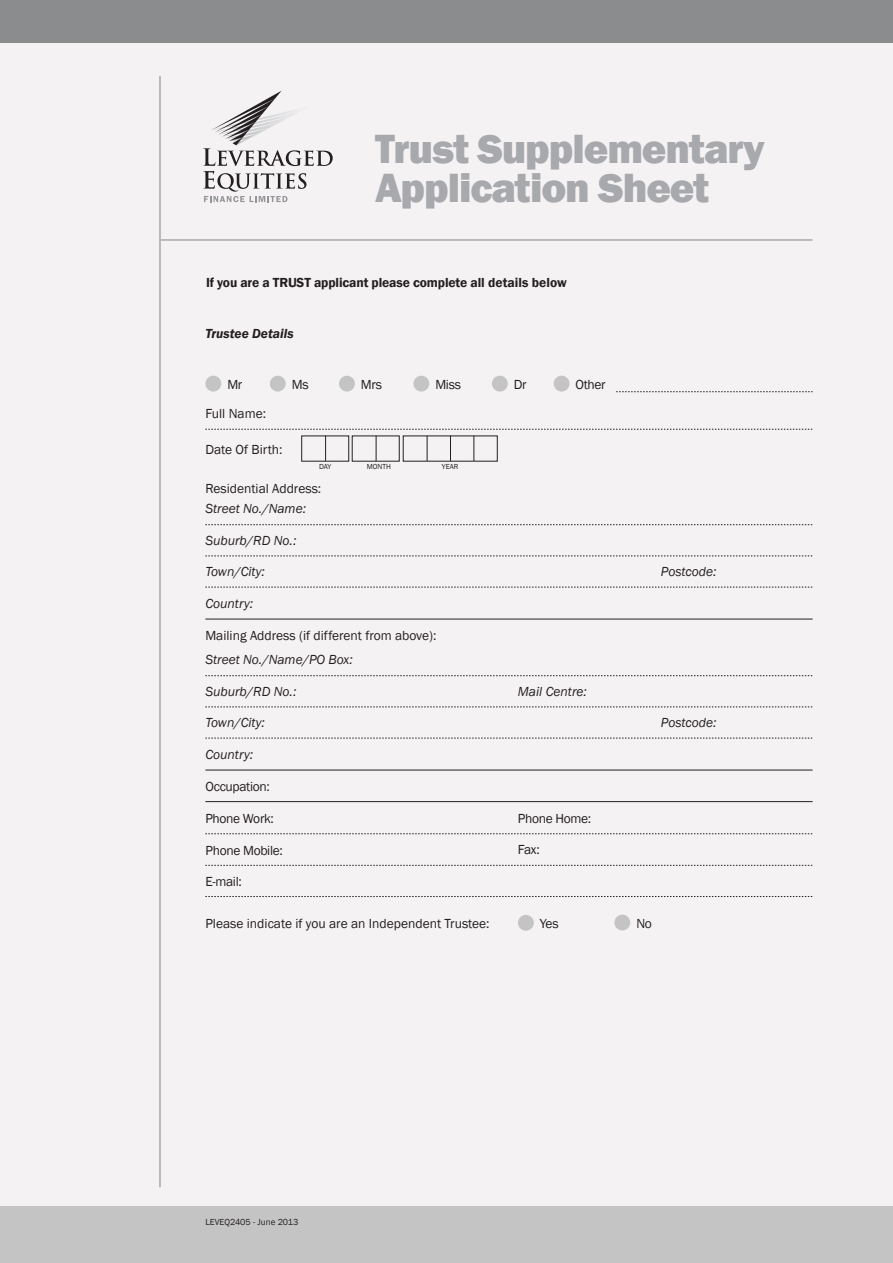
<style>
.page{position:relative;width:893px;height:1263px;background:#f5f2f3}
.page>*{position:absolute;margin:0;border:0;box-sizing:border-box;transform-origin:0 0}
.t1{font:800 42px/39px "Franklin Gothic";letter-spacing:-.025em;color:#a8a9ad}
.t2{font:13.5px "Franklin Gothic";color:#231f20}
.t3{font:italic 13.5px "Franklin Gothic";color:#231f20}
.t4{font:600 13.5px "Franklin Gothic";letter-spacing:-.01em;color:#231f20}
.t5{font:13.5px "Franklin Gothic";letter-spacing:-.025em;color:#231f20}
.t6{font:italic 600 13.5px "Franklin Gothic";color:#231f20}
.t7{font:9px "Franklin Gothic";color:#231f20}
.t8{font:7.5px "Franklin Gothic";color:#231f20}
</style>
<div class="page">
<div style="left:0;top:0;width:893px;height:43px;background:#8b8c8e"></div>
<div style="left:0;top:1206px;width:893px;height:57px;background:#c5c4c5"></div>
<hr style="left:159px;top:76px;width:2px;height:1111px;background:#a8a9ad">
<svg style="left:203px;top:91px;width:130px;height:111px"></svg>
<hr style="left:161px;top:239px;width:652px;height:2px;background:#a8a9ad">
<svg style="left:205px;top:429px;width:608px;height:1px"></svg>
<svg style="left:616px;top:391px;width:197px;height:1px"></svg>
<div style="left:205px;top:376px;width:16px;height:16px;background:#c5c4c5;border-radius:50%"></div>
<div style="left:339px;top:376px;width:16px;height:16px;background:#c5c4c5;border-radius:50%"></div>
<div style="left:270px;top:376px;width:16px;height:16px;background:#c5c4c5;border-radius:50%"></div>
<div style="left:413px;top:376px;width:16px;height:16px;background:#c5c4c5;border-radius:50%"></div>
<div style="left:492px;top:376px;width:16px;height:16px;background:#c5c4c5;border-radius:50%"></div>
<div style="left:554px;top:376px;width:15px;height:16px;background:#c5c4c5;border-radius:50%"></div>
<div style="left:301px;top:436px;width:48px;height:25px;border:1px solid #231f20"></div>
<svg style="left:325px;top:436px;width:1px;height:25px"></svg>
<svg style="left:376px;top:436px;width:1px;height:25px"></svg>
<svg style="left:450px;top:436px;width:1px;height:25px"></svg>
<svg style="left:427px;top:436px;width:1px;height:25px"></svg>
<svg style="left:474px;top:436px;width:1px;height:25px"></svg>
<svg style="left:205px;top:524px;width:608px;height:1px"></svg>
<svg style="left:205px;top:556px;width:608px;height:1px"></svg>
<svg style="left:205px;top:587px;width:608px;height:1px"></svg>
<hr style="left:205px;top:619px;width:608px;height:1px;background:#231f20">
<svg style="left:205px;top:675px;width:608px;height:1px"></svg>
<svg style="left:205px;top:707px;width:608px;height:1px"></svg>
<svg style="left:205px;top:738px;width:608px;height:1px"></svg>
<hr style="left:205px;top:770px;width:608px;height:1px;background:#231f20">
<hr style="left:205px;top:801px;width:608px;height:1px;background:#231f20">
<svg style="left:205px;top:833px;width:608px;height:1px"></svg>
<svg style="left:205px;top:865px;width:608px;height:1px"></svg>
<svg style="left:205px;top:896px;width:608px;height:1px"></svg>
<div style="left:518px;top:915px;width:16px;height:16px;background:#c5c4c5;border-radius:50%"></div>
<div style="left:614px;top:914px;width:16px;height:16px;background:#c5c4c5;border-radius:50%"></div>
<h1 class="t1" style="left:375px;top:129px;width:391px">Trust Supplementary<br>Application Sheet</h1>
<p class="t4" style="left:206px;top:275px;width:362px">If you are a TRUST applicant please complete all details below</p>
<p class="t6" style="left:205px;top:324px;width:90px">Trustee Details</p>
<p class="t2" style="left:227px;top:376px;width:17px">Mr</p>
<p class="t2" style="left:292px;top:376px;width:18px">Ms</p>
<p class="t2" style="left:361px;top:376px;width:23px">Mrs</p>
<p class="t2" style="left:435px;top:376px;width:27px">Miss</p>
<p class="t2" style="left:514px;top:376px;width:14px">Dr</p>
<p class="t2" style="left:576px;top:376px;width:32px">Other</p>
<p class="t2" style="left:205px;top:405px;width:62px">Full Name:</p>
<p class="t2" style="left:205px;top:441px;width:79px">Date Of Birth:</p>
<p class="t8" style="left:319px;top:462px;width:14px">DAY</p>
<p class="t8" style="left:367px;top:462px;width:26px">MONTH</p>
<p class="t8" style="left:442px;top:462px;width:18px">YEAR</p>
<p class="t2" style="left:205px;top:480px;width:117px">Residential Address:</p>
<p class="t3" style="left:205px;top:500px;width:102px">Street No./Name:</p>
<p class="t3" style="left:205px;top:532px;width:93px">Suburb/RD No.:</p>
<p class="t3" style="left:205px;top:563px;width:61px">Town/City:</p>
<p class="t3" style="left:661px;top:563px;width:57px">Postcode:</p>
<p class="t3" style="left:205px;top:595px;width:49px">Country:</p>
<p class="t2" style="left:205px;top:627px;width:233px">Mailing Address (if different from above):</p>
<p class="t3" style="left:205px;top:651px;width:149px">Street No./Name/PO Box:</p>
<p class="t3" style="left:205px;top:683px;width:93px">Suburb/RD No.:</p>
<p class="t3" style="left:518px;top:683px;width:71px">Mail Centre:</p>
<p class="t3" style="left:205px;top:714px;width:61px">Town/City:</p>
<p class="t3" style="left:661px;top:714px;width:57px">Postcode:</p>
<p class="t3" style="left:205px;top:746px;width:49px">Country:</p>
<p class="t5" style="left:206px;top:778px;width:66px">Occupation:</p>
<p class="t5" style="left:205px;top:810px;width:70px">Phone Work:</p>
<p class="t5" style="left:206px;top:842px;width:79px">Phone Mobile:</p>
<p class="t2" style="left:205px;top:873px;width:38px">E-mail:</p>
<p class="t5" style="left:518px;top:810px;width:75px">Phone Home:</p>
<p class="t2" style="left:518px;top:841px;width:23px">Fax:</p>
<p class="t2" style="left:205px;top:915px;width:286px">Please indicate if you are an Independent Trustee:</p>
<p class="t2" style="left:540px;top:915px;width:20px">Yes</p>
<p class="t2" style="left:636px;top:915px;width:17px">No</p>
<p class="t7" style="left:205px;top:1216px;width:94px">LEVEQ2405 - June 2013</p>
</div>
